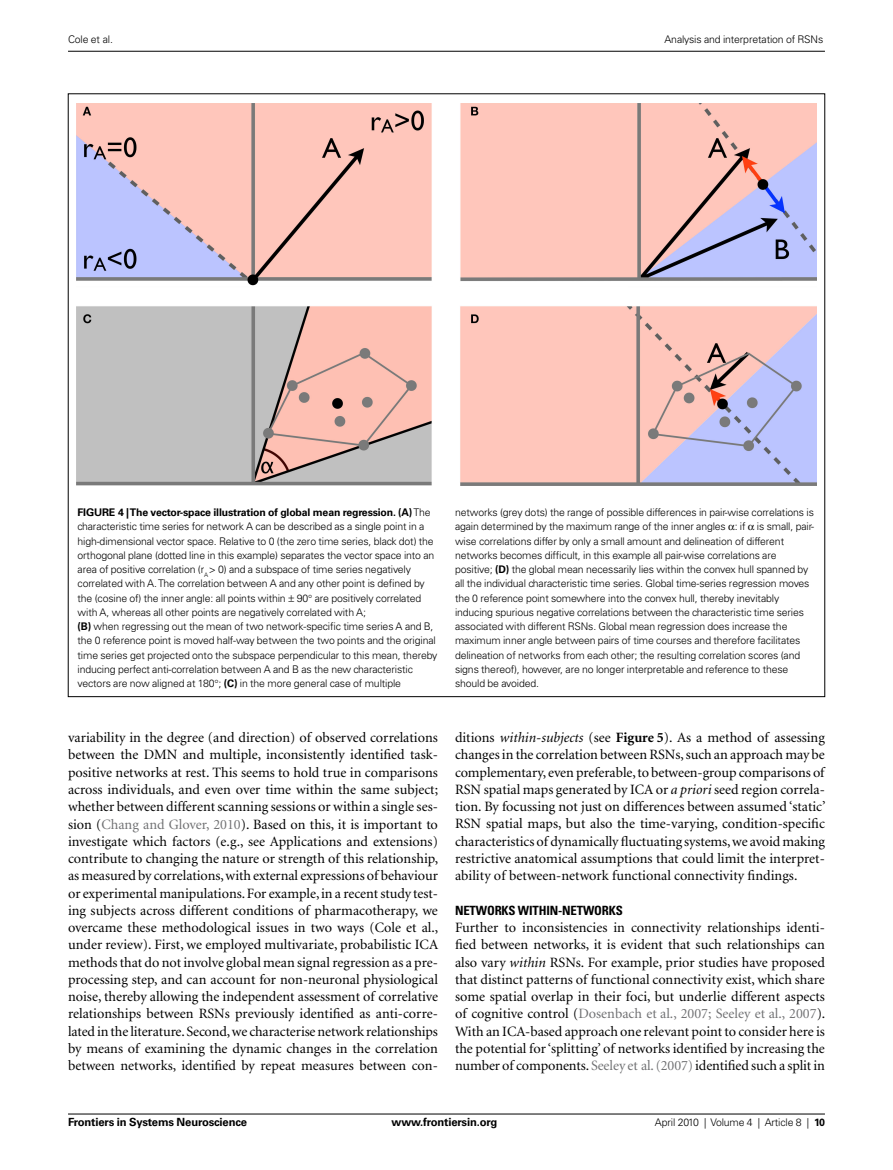
<style>
.page{position:relative;width:893px;height:1170px;background:#fff}
.page>*{position:absolute;margin:0;border:0;box-sizing:border-box;transform-origin:0 0}
.t1{font:14.25px/17.2px "Minion";color:#000;text-align:justify}
.t2{font:700 condensed 12.75px "Univers";letter-spacing:-.01em;color:#000}
.t3{font:700 11.25px "Univers";letter-spacing:-.015em;color:#000}
.t4{font:300 10.5px/14.2px "Univers";letter-spacing:-.015em;color:#000}
.s1{font-weight:700}
.s2{color:#707173}
.s3{font-style:italic}
</style>
<div class="page">
<hr style="left:68px;top:1113px;width:757px;height:1px;background:#000">
<hr style="left:68px;top:51px;width:757px;height:1px;background:#000">
<img style="left:77px;top:103px;width:739px;height:382px">
<p class="t4" style="left:68px;top:33px;width:46px">Cole et al.</p>
<p class="t4" style="left:664px;top:33px;width:160px">Analysis and interpretation of RSNs</p>
<p class="t4" style="left:78px;top:506px;width:361px"><span class="s1">FIGURE 4 | The vector-space illustration of global mean regression. (A)</span> The characteristic time series for network A can be described as a single point in a high-dimensional vector space. Relative to 0 (the zero time series, black dot) the orthogonal plane (dotted line in this example) separates the vector space into an area of positive correlation (r<sub>A</sub> 0) and a subspace of time series negatively correlated with A. The correlation between A and any other point is defined by the (cosine of) the inner angle: all points within 90 are positively correlated with A, whereas all other points are negatively correlated with A;<br><span class="s1">(B)</span> when regressing out the mean of two network-specific time series A and B, the 0 reference point is moved half-way between the two points and the original time series get projected onto the subspace perpendicular to this mean, thereby inducing perfect anti-correlation between A and B as the new characteristic vectors are now aligned at 180 ; <span class="s1">(C)</span> in the more general case of multiple</p>
<p class="t4" style="left:455px;top:506px;width:360px">networks (grey dots) the range of possible differences in pair-wise correlations is again determined by the maximum range of the inner angles : if is small, pair&shy;wise correlations differ by only a small amount and delineation of different networks becomes difficult, in this example all pair-wise correlations are positive; <span class="s1">(D)</span> the global mean necessarily lies within the convex hull spanned by all the individual characteristic time series. Global time-series regression moves the 0 reference point somewhere into the convex hull, thereby inevitably inducing spurious negative correlations between the characteristic time series associated with different RSNs. Global mean regression does increase the maximum inner angle between pairs of time courses and therefore facilitates delineation of networks from each other; the resulting correlation scores (and signs thereof), however, are no longer interpretable and reference to these should be avoided.</p>
<p class="t1" style="left:68px;top:730px;width:372px">variability in the degree (and direction) of observed correlations between the DMN and multiple, inconsistently identified task&shy;positive networks at rest. This seems to hold true in comparisons across individuals, and even over time within the same subject; whether between different scanning sessions or within a single ses&shy;sion (<span class="s2">Chang and Glover, 2010</span>). Based on this, it is important to investigate which factors (e.g., see Applications and extensions) contribute to changing the nature or strength of this relationship, as measured by correlations, with external expressions of behaviour or experimental manipulations. For example, in a recent study test&shy;ing subjects across different conditions of pharmacotherapy, we overcame these methodological issues in two ways (Cole et al., under review). First, we employed multivariate, probabilistic ICA methods that do not involve global mean signal regression as a pre&shy;processing step, and can account for non-neuronal physiological noise, thereby allowing the independent assessment of correlative relationships between RSNs previously identified as anti-corre&shy;lated in the literature. Second, we characterise network relationships by means of examining the dynamic changes in the correlation between networks, identified by repeat measures between con-</p>
<p class="t1" style="left:455px;top:730px;width:372px">ditions <span class="s3">within-subjects</span> (see <span class="s1">Figure 5</span>). As a method of assessing changes in the correlation between RSNs, such an approach may be complementary, even preferable, to between-group comparisons of RSN spatial maps generated by ICA or <span class="s3">a priori</span> seed region correla&shy;tion. By focussing not just on differences between assumed ‘static’ RSN spatial maps, but also the time-varying, condition-specific characteristics of dynamically fluctuating systems, we avoid making restrictive anatomical assumptions that could limit the interpret&shy;ability of between-network functional connectivity findings.</p>
<p class="t2" style="left:455px;top:905px;width:169px">NETWORKS WITHIN-NETWORKS</p>
<p class="t1" style="left:455px;top:920px;width:372px">Further to inconsistencies in connectivity relationships identi&shy;fied between networks, it is evident that such relationships can also vary <span class="s3">within</span> RSNs. For example, prior studies have proposed that distinct patterns of functional connectivity exist, which share some spatial overlap in their foci, but underlie different aspects of cognitive control (<span class="s2">Dosenbach et al., 2007; Seeley et al., 2007</span>).<br>With an ICA-based approach one relevant point to consider here is the potential for ‘splitting’ of networks identified by increasing the number of components. <span class="s2">Seeley et al. (2007)</span> identified such a split in</p>
<p class="t3" style="left:68px;top:1117px;width:181px">Frontiers in Systems Neuroscience</p>
<p class="t3" style="left:392px;top:1117px;width:107px">www.frontiersin.org</p>
<p class="t4" style="left:655px;top:1115px;width:171px">April 2010 | Volume 4 | Article 8 | <span class="s1">10</span></p>
</div>
